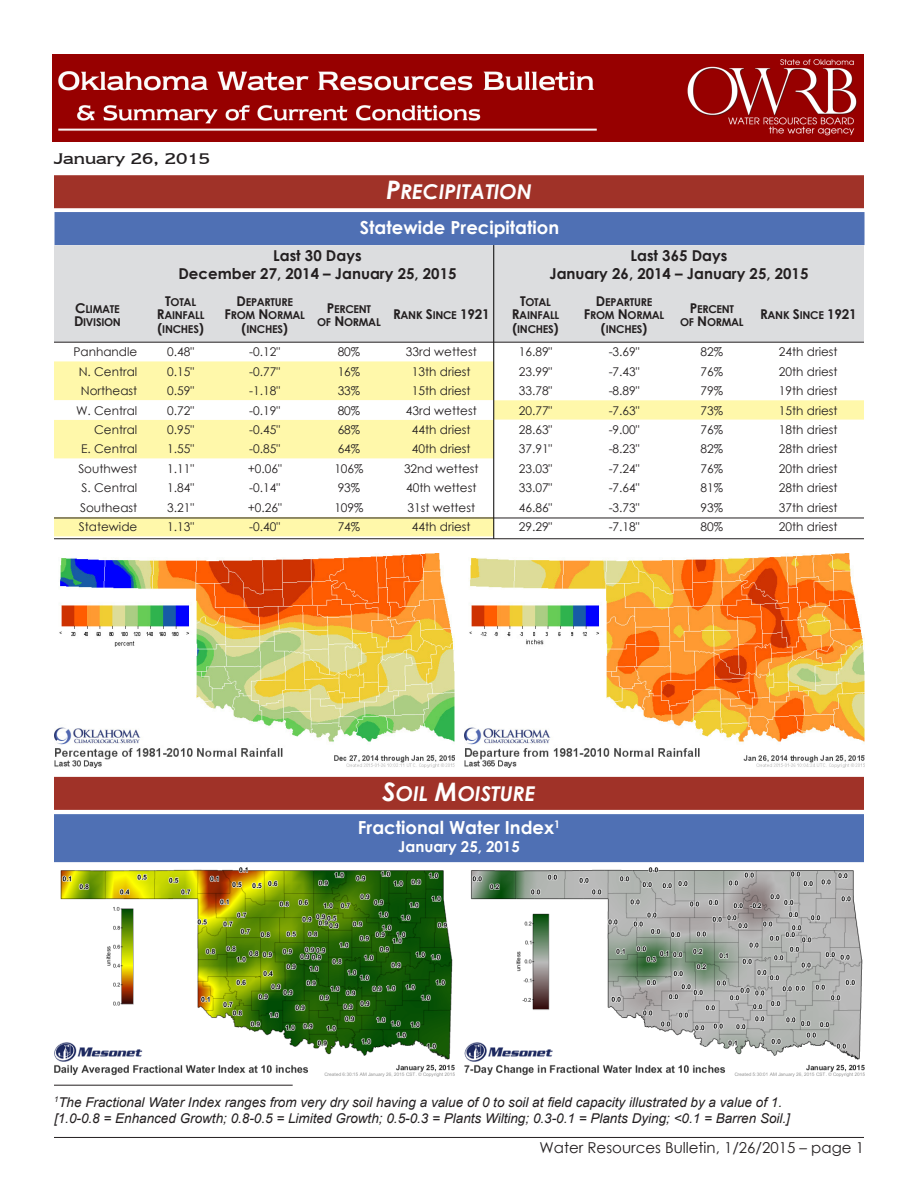
<style>
.page{position:relative;width:918px;height:1188px;background:#fff}
.page>*{position:absolute;margin:0;border:0;box-sizing:border-box;transform-origin:0 0}
.t1{font:20.4px "Century Gothic Bold Italic SC800";color:#fff}
.t2{font:700 18px "Century Gothic";color:#fff}
.t3{font:18px "Newtext IT Cby BT";color:#231f20}
.t4{font:700 15px "Century Gothic";color:#231f20}
.t5{font:15px "Century Gothic";color:#231f20}
.t6{font:700 15px "Century Gothic";color:#fff}
.t7{font:italic 13.5px "Arial";color:#231f20}
.t8{font:12px "Century Gothic";color:#231f20}
.t9{font:10.8px/13.5px "Century Gothic Bold SC800";letter-spacing:-.025em;color:#231f20;text-align:center}
.s1{font-size:25.5px}
.s2{font-size:13.5px}
</style>
<div class="page">
<hr style="left:54px;top:1137px;width:810px;height:1px;background:#231f20">
<div style="left:54px;top:245px;width:810px;height:97px;background:#dcdddf"></div>
<svg style="left:54px;top:361px;width:810px;height:175px;fill:#fff8aa"></svg>
<svg style="left:54px;top:400px;width:810px;height:117px"></svg>
<hr style="left:493px;top:231px;width:1px;height:308px;background:#000">
<img style="left:53px;top:54px;width:811px;height:87px">
<div style="left:54px;top:175px;width:810px;height:33px;background:#a03228"></div>
<div style="left:55px;top:212px;width:810px;height:33px;background:#4f70b4"></div>
<hr style="left:54px;top:518px;width:810px;height:1px;background:#231f20">
<hr style="left:54px;top:538px;width:810px;height:1px;background:#231f20">
<hr style="left:54px;top:342px;width:810px;height:1px;background:#231f20">
<div style="left:54px;top:777px;width:810px;height:33px;background:#a03228"></div>
<div style="left:54px;top:814px;width:810px;height:48px;background:#4f70b4"></div>
<hr style="left:54px;top:1085px;width:239px;height:1px;background:#231f20">
<img style="left:55px;top:554px;width:399px;height:213px">
<img style="left:465px;top:554px;width:400px;height:213px">
<img style="left:465px;top:867px;width:400px;height:209px">
<img style="left:55px;top:867px;width:399px;height:210px">
<p class="t3" style="left:54px;top:148px;width:158px">January 26, 2015</p>
<p class="t1" style="left:386px;top:176px;width:147px"><span class="s1">P</span>RECIPITATION</p>
<p class="t2" style="left:360px;top:214px;width:201px">Statewide Precipitation</p>
<p class="t4" style="left:273px;top:244px;width:90px">Last 30 Days</p>
<p class="t4" style="left:178px;top:262px;width:280px">December 27, 2014 – January 25, 2015</p>
<p class="t9" style="left:74px;top:301px;width:48px;text-align:left"><span class="s2">C</span>LIMATE<br><span class="s2">D</span>IVISION</p>
<p class="t9" style="left:157px;top:295px;width:49px"><span class="s2">T</span>OTAL<br><span class="s2">R</span>AINFALL <span class="s2">(</span>INCHES<span class="s2">)</span></p>
<p class="t9" style="left:225px;top:295px;width:82px"><span class="s2">D</span>EPARTURE<br><span class="s2">F</span>ROM <span class="s2">N</span>ORMAL <span class="s2">(</span>INCHES<span class="s2">)</span></p>
<p class="t9" style="left:317px;top:301px;width:65px"><span class="s2">P</span>ERCENT<br>OF <span class="s2">N</span>ORMAL</p>
<p class="t9" style="left:393px;top:308px;width:98px"><span class="s2">R</span>ANK <span class="s2">S</span>INCE <span class="s2">1921</span></p>
<p class="t4" style="left:631px;top:244px;width:98px">Last 365 Days</p>
<p class="t4" style="left:550px;top:262px;width:260px">January 26, 2014 – January 25, 2015</p>
<p class="t9" style="left:512px;top:295px;width:49px"><span class="s2">T</span>OTAL<br><span class="s2">R</span>AINFALL <span class="s2">(</span>INCHES<span class="s2">)</span></p>
<p class="t9" style="left:584px;top:295px;width:82px"><span class="s2">D</span>EPARTURE<br><span class="s2">F</span>ROM <span class="s2">N</span>ORMAL <span class="s2">(</span>INCHES<span class="s2">)</span></p>
<p class="t9" style="left:680px;top:301px;width:65px"><span class="s2">P</span>ERCENT<br>OF <span class="s2">N</span>ORMAL</p>
<p class="t9" style="left:760px;top:308px;width:98px"><span class="s2">R</span>ANK <span class="s2">S</span>INCE <span class="s2">1921</span></p>
<p class="t8" style="left:73px;top:343px;width:65px">Panhandle</p>
<p class="t8" style="left:167px;top:343px;width:28px">0.48"</p>
<p class="t8" style="left:249px;top:343px;width:32px">-0.12"</p>
<p class="t8" style="left:338px;top:343px;width:24px">80%</p>
<p class="t8" style="left:406px;top:343px;width:72px">33rd wettest</p>
<p class="t8" style="left:519px;top:343px;width:35px">16.89"</p>
<p class="t8" style="left:609px;top:343px;width:32px">-3.69"</p>
<p class="t8" style="left:701px;top:343px;width:24px">82%</p>
<p class="t8" style="left:779px;top:343px;width:60px">24th driest</p>
<p class="t8" style="left:79px;top:363px;width:60px">N. Central</p>
<p class="t8" style="left:167px;top:363px;width:28px">0.15"</p>
<p class="t8" style="left:249px;top:363px;width:32px">-0.77"</p>
<p class="t8" style="left:338px;top:363px;width:24px">16%</p>
<p class="t8" style="left:412px;top:363px;width:60px">13th driest</p>
<p class="t8" style="left:519px;top:363px;width:35px">23.99"</p>
<p class="t8" style="left:609px;top:363px;width:32px">-7.43"</p>
<p class="t8" style="left:701px;top:363px;width:24px">76%</p>
<p class="t8" style="left:779px;top:363px;width:60px">20th driest</p>
<p class="t8" style="left:81px;top:382px;width:58px">Northeast</p>
<p class="t8" style="left:167px;top:382px;width:28px">0.59"</p>
<p class="t8" style="left:249px;top:382px;width:32px">-1.18"</p>
<p class="t8" style="left:338px;top:382px;width:24px">33%</p>
<p class="t8" style="left:412px;top:382px;width:60px">15th driest</p>
<p class="t8" style="left:519px;top:382px;width:35px">33.78"</p>
<p class="t8" style="left:609px;top:382px;width:32px">-8.89"</p>
<p class="t8" style="left:701px;top:382px;width:24px">79%</p>
<p class="t8" style="left:779px;top:382px;width:60px">19th driest</p>
<p class="t8" style="left:76px;top:402px;width:63px">W. Central</p>
<p class="t8" style="left:167px;top:402px;width:28px">0.72"</p>
<p class="t8" style="left:249px;top:402px;width:32px">-0.19"</p>
<p class="t8" style="left:338px;top:402px;width:24px">80%</p>
<p class="t8" style="left:406px;top:402px;width:72px">43rd wettest</p>
<p class="t8" style="left:519px;top:402px;width:35px">20.77"</p>
<p class="t8" style="left:609px;top:402px;width:32px">-7.63"</p>
<p class="t8" style="left:701px;top:402px;width:24px">73%</p>
<p class="t8" style="left:779px;top:402px;width:60px">15th driest</p>
<p class="t8" style="left:94px;top:421px;width:45px">Central</p>
<p class="t8" style="left:167px;top:421px;width:28px">0.95"</p>
<p class="t8" style="left:249px;top:421px;width:32px">-0.45"</p>
<p class="t8" style="left:338px;top:421px;width:24px">68%</p>
<p class="t8" style="left:412px;top:421px;width:60px">44th driest</p>
<p class="t8" style="left:519px;top:421px;width:35px">28.63"</p>
<p class="t8" style="left:609px;top:421px;width:32px">-9.00"</p>
<p class="t8" style="left:701px;top:421px;width:24px">76%</p>
<p class="t8" style="left:779px;top:421px;width:60px">18th driest</p>
<p class="t8" style="left:81px;top:441px;width:58px">E. Central</p>
<p class="t8" style="left:167px;top:441px;width:28px">1.55"</p>
<p class="t8" style="left:249px;top:441px;width:32px">-0.85"</p>
<p class="t8" style="left:338px;top:441px;width:24px">64%</p>
<p class="t8" style="left:412px;top:441px;width:60px">40th driest</p>
<p class="t8" style="left:519px;top:441px;width:35px">37.91"</p>
<p class="t8" style="left:609px;top:441px;width:32px">-8.23"</p>
<p class="t8" style="left:701px;top:441px;width:24px">82%</p>
<p class="t8" style="left:779px;top:441px;width:60px">28th driest</p>
<p class="t8" style="left:78px;top:460px;width:61px">Southwest</p>
<p class="t8" style="left:167px;top:460px;width:28px">1.11"</p>
<p class="t8" style="left:248px;top:460px;width:36px">+0.06"</p>
<p class="t8" style="left:334px;top:460px;width:31px">106%</p>
<p class="t8" style="left:404px;top:460px;width:76px">32nd wettest</p>
<p class="t8" style="left:519px;top:460px;width:35px">23.03"</p>
<p class="t8" style="left:609px;top:460px;width:32px">-7.24"</p>
<p class="t8" style="left:701px;top:460px;width:24px">76%</p>
<p class="t8" style="left:779px;top:460px;width:60px">20th driest</p>
<p class="t8" style="left:82px;top:480px;width:57px">S. Central</p>
<p class="t8" style="left:167px;top:480px;width:28px">1.84"</p>
<p class="t8" style="left:249px;top:480px;width:32px">-0.14"</p>
<p class="t8" style="left:338px;top:480px;width:24px">93%</p>
<p class="t8" style="left:406px;top:480px;width:72px">40th wettest</p>
<p class="t8" style="left:519px;top:480px;width:35px">33.07"</p>
<p class="t8" style="left:609px;top:480px;width:32px">-7.64"</p>
<p class="t8" style="left:701px;top:480px;width:24px">81%</p>
<p class="t8" style="left:779px;top:480px;width:60px">28th driest</p>
<p class="t8" style="left:80px;top:499px;width:59px">Southeast</p>
<p class="t8" style="left:167px;top:499px;width:28px">3.21"</p>
<p class="t8" style="left:248px;top:499px;width:36px">+0.26"</p>
<p class="t8" style="left:334px;top:499px;width:31px">109%</p>
<p class="t8" style="left:407px;top:499px;width:69px">31st wettest</p>
<p class="t8" style="left:519px;top:499px;width:35px">46.86"</p>
<p class="t8" style="left:609px;top:499px;width:32px">-3.73"</p>
<p class="t8" style="left:701px;top:499px;width:24px">93%</p>
<p class="t8" style="left:779px;top:499px;width:60px">37th driest</p>
<p class="t8" style="left:79px;top:518px;width:60px">Statewide</p>
<p class="t8" style="left:167px;top:518px;width:28px">1.13"</p>
<p class="t8" style="left:249px;top:518px;width:32px">-0.40"</p>
<p class="t8" style="left:338px;top:518px;width:24px">74%</p>
<p class="t8" style="left:412px;top:518px;width:60px">44th driest</p>
<p class="t8" style="left:519px;top:518px;width:35px">29.29"</p>
<p class="t8" style="left:609px;top:518px;width:32px">-7.18"</p>
<p class="t8" style="left:701px;top:518px;width:24px">80%</p>
<p class="t8" style="left:779px;top:518px;width:60px">20th driest</p>
<p class="t1" style="left:383px;top:778px;width:154px"><span class="s1">S</span>OIL <span class="s1">M</span>OISTURE</p>
<p class="t2" style="left:358px;top:814px;width:204px">Fractional Water Index<sup>1</sup></p>
<p class="t6" style="left:398px;top:835px;width:123px">January 25, 2015</p>
<p class="t7" style="left:54px;top:1093px;width:730px"><sup>1</sup>The Fractional Water Index ranges from very dry soil having a value of 0 to soil at field capacity illustrated by a value of 1.</p>
<p class="t7" style="left:54px;top:1109px;width:738px">[1.0-0.8 = Enhanced Growth; 0.8-0.5 = Limited Growth; 0.5-0.3 = Plants Wilting; 0.3-0.1 = Plants Dying; &lt;0.1 = Barren Soil.]</p>
<p class="t5" style="left:539px;top:1138px;width:326px">Water Resources Bulletin, 1/26/2015 – page 1</p>
</div>
